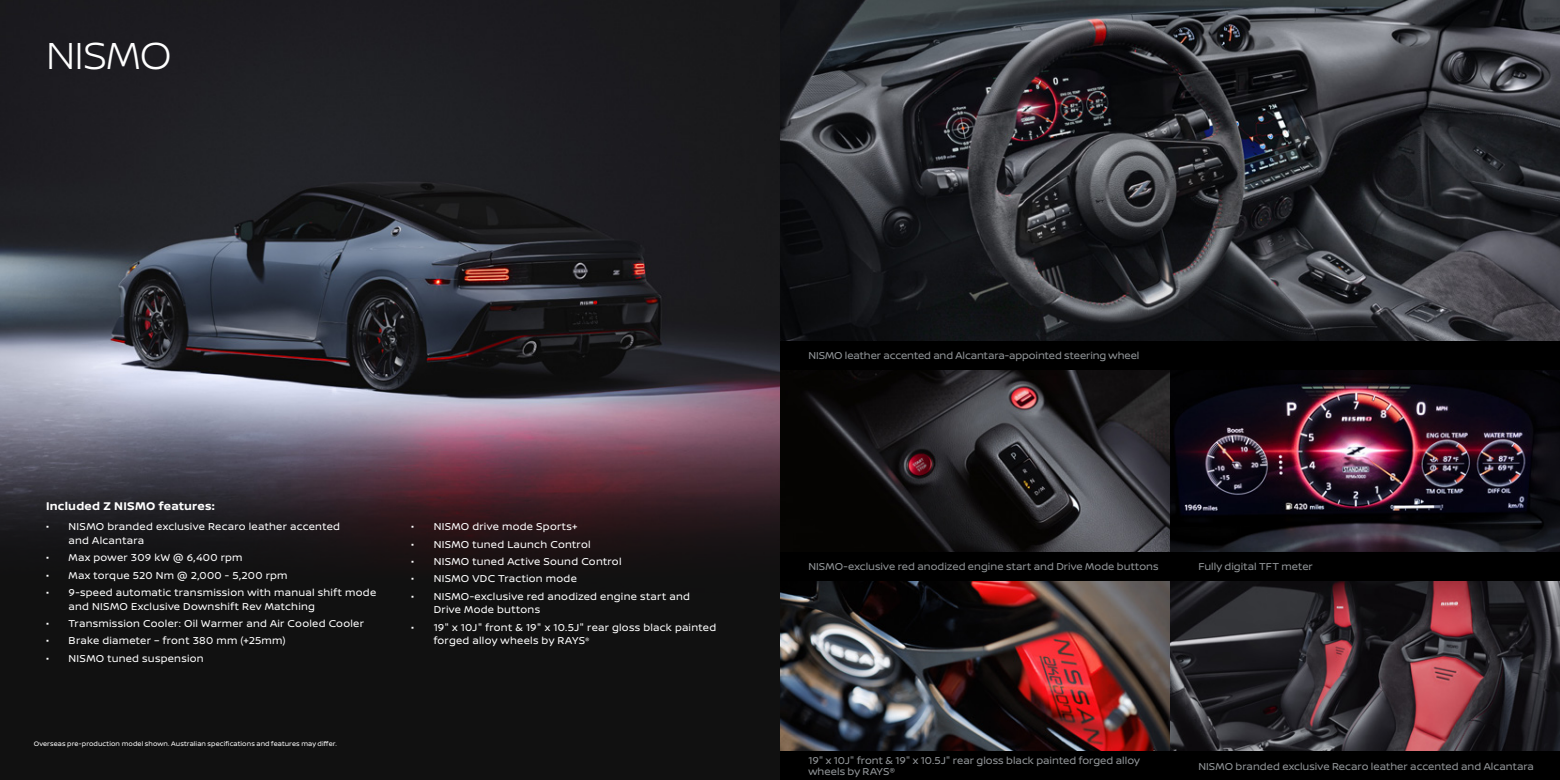
<style>
.page{position:relative;width:1560px;height:780px;background:#fff}
.page>*{position:absolute;margin:0;border:0;box-sizing:border-box;transform-origin:0 0}
.t1{font:300 40px "Nissan Brand";letter-spacing:-.015em;color:#fff}
.t2{font:700 11.88px "Nissan Brand";letter-spacing:.02em;color:#fff}
.t3{font:10.62px/13.8px "Nissan Brand";letter-spacing:.02em;color:#fff}
.t4{font:10.62px/11.2px "Nissan Brand";color:#919598}
.t5{font:6.88px "Nissan Brand";letter-spacing:.015em;color:#fff}
</style>
<div class="page">
<div style="left:0;top:0;width:780px;height:780px;background:#111"></div>
<img style="left:0;top:0;width:780px;height:566px">
<img style="left:780px;top:0;width:779px;height:751px">
<div style="left:780px;top:341px;width:779px;height:28px;background:#000"></div>
<div style="left:780px;top:552px;width:389px;height:28px;background:#000"></div>
<div style="left:1169px;top:552px;width:390px;height:28px;background:#000"></div>
<div style="left:780px;top:751px;width:389px;height:29px;background:#000"></div>
<div style="left:1169px;top:751px;width:390px;height:29px;background:#000"></div>
<h1 class="t1" style="left:46px;top:27px;width:127px">NISMO</h1>
<p class="t2" style="left:46px;top:497px;width:170px">Included Z NISMO features:</p>
<p class="t3" style="left:69px;top:519px;width:273px;text-indent:-23px">• NISMO branded exclusive Recaro leather accented and Alcantara</p>
<p class="t3" style="left:46px;top:550px;width:198px">• Max power 309 kW @ 6,400 rpm</p>
<p class="t3" style="left:46px;top:567px;width:243px">• Max torque 520 Nm @ 2,000 - 5,200 rpm</p>
<p class="t3" style="left:69px;top:585px;width:309px;text-indent:-23px">• 9-speed automatic transmission with manual shift mode and NISMO Exclusive Downshift Rev Matching</p>
<p class="t3" style="left:46px;top:616px;width:319px">• Transmission Cooler: Oil Warmer and Air Cooled Cooler</p>
<p class="t3" style="left:46px;top:633px;width:241px">• Brake diameter – front 380 mm (+25mm)</p>
<p class="t3" style="left:46px;top:650px;width:159px">• NISMO tuned suspension</p>
<p class="t5" style="left:34px;top:738px;width:304px">Overseas pre-production model shown. Australian specifications and features may differ.</p>
<p class="t3" style="left:411px;top:519px;width:168px">• NISMO drive mode Sports+</p>
<p class="t3" style="left:411px;top:536px;width:181px">• NISMO tuned Launch Control</p>
<p class="t3" style="left:411px;top:554px;width:212px">• NISMO tuned Active Sound Control</p>
<p class="t3" style="left:411px;top:571px;width:167px">• NISMO VDC Traction mode</p>
<p class="t3" style="left:433px;top:588px;width:258px;text-indent:-23px">• NISMO-exclusive red anodized engine start and<br>Drive Mode buttons</p>
<p class="t3" style="left:433px;top:619px;width:284px;text-indent:-23px">• 19" x 10J" front &amp; 19" x 10.5J" rear gloss black painted forged alloy wheels by RAYS<sup>®</sup></p>
<p class="t4" style="left:808px;top:350px;width:332px">NISMO leather accented and Alcantara-appointed steering wheel</p>
<p class="t4" style="left:808px;top:560px;width:352px">NISMO-exclusive red anodized engine start and Drive Mode buttons</p>
<p class="t4" style="left:1198px;top:560px;width:116px">Fully digital TFT meter</p>
<p class="t4" style="left:808px;top:754px;width:333px">19" x 10J" front &amp; 19" x 10.5J" rear gloss black painted forged alloy wheels by RAYS®</p>
<p class="t4" style="left:1198px;top:760px;width:337px">NISMO branded exclusive Recaro leather accented and Alcantara</p>
</div>
